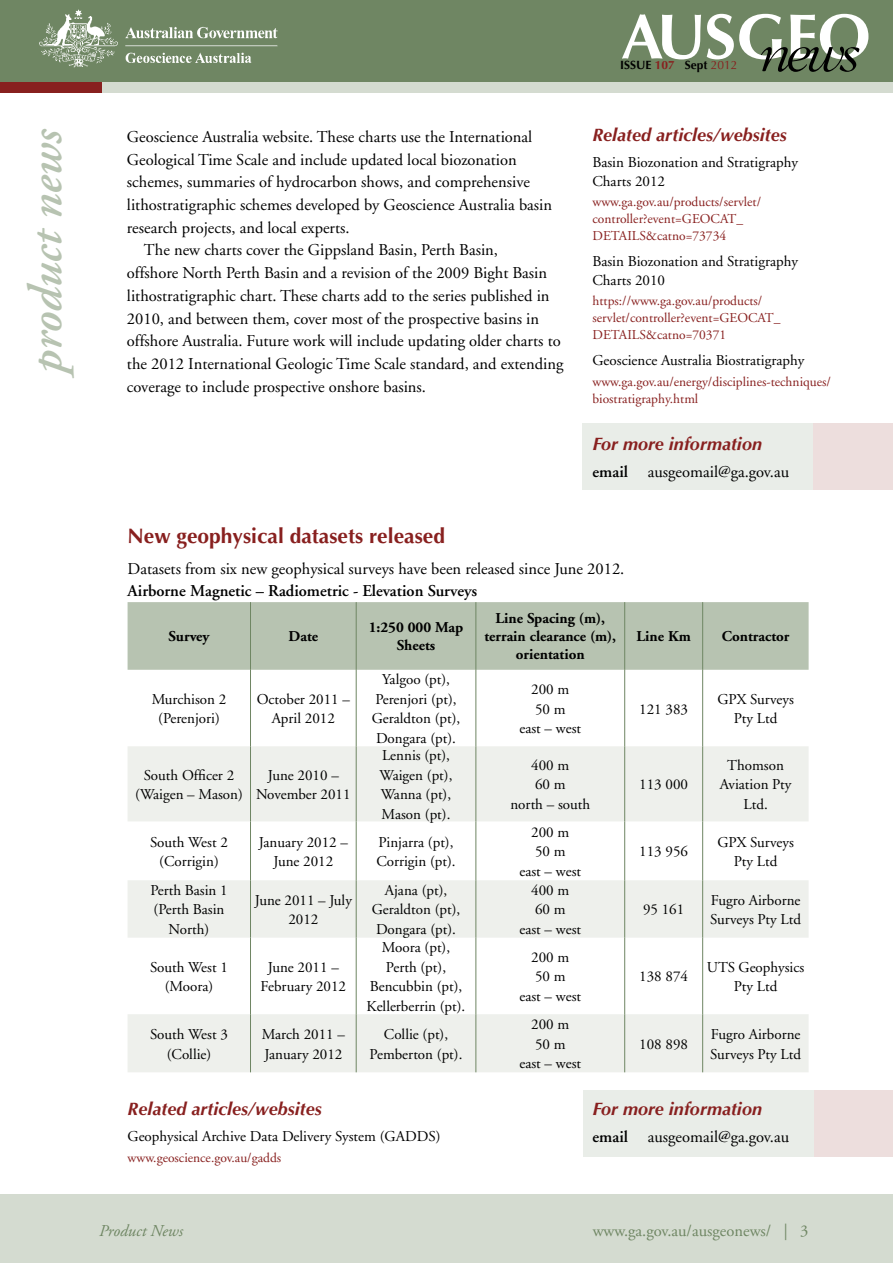
<style>
.page{position:relative;width:893px;height:1263px;background:#fff}
.page>*{position:absolute;margin:0;border:0;box-sizing:border-box;transform-origin:0 0}
.t1{font:italic 600 48px "Adobe Garamond";color:#b7c3b1}
.t2{font:700 21px "Optima";color:#88201f}
.t3{font:italic 700 18px "Optima";color:#88201f}
.t4{font:16.5px "Adobe Garamond";color:#000}
.t5{font:600 16.5px "Adobe Garamond";color:#000}
.t6{font:16.5px "Adobe Garamond";color:#6f8663}
.t7{font:italic 16.5px "Adobe Garamond";color:#6f8663}
.t8{font:15px/19.5px "Adobe Garamond";color:#000;text-align:center}
.t9{font:700 15px/18px "Adobe Garamond";color:#000;text-align:center}
.t10{font:13.5px/16.6px "Adobe Garamond";color:#88201f}
.t11{font:700 12px "Optima";color:#000}
.s1{color:#88201f}
.s2{font-weight:400;color:#88201f}
.s3{font-weight:600}
.s4{font-style:inherit}
</style>
<div class="page">
<div style="left:0;top:13px;width:893px;height:80px;background:#d4dbd0"></div>
<div style="left:0;top:11px;width:102px;height:82px;background:#88201f"></div>
<div style="left:0;top:0;width:893px;height:82px;background:#6f8663"></div>
<div style="left:0;top:1195px;width:893px;height:68px;background:#d4dbd0"></div>
<svg style="left:622px;top:14px;width:79px;height:45px"></svg>
<svg style="left:707px;top:14px;width:161px;height:58px"></svg>
<img style="left:39px;top:9px;width:239px;height:59px">
<div style="left:583px;top:423px;width:310px;height:67px;background:#e9ede8"></div>
<div style="left:814px;top:423px;width:79px;height:67px;background:#eddedd"></div>
<div style="left:128px;top:602px;width:681px;height:68px;background:#b7c3b1"></div>
<svg style="left:128px;top:746px;width:681px;height:326px;fill:#eef0ec"></svg>
<hr style="left:250px;top:602px;width:1px;height:68px;background:#6f8663">
<hr style="left:356px;top:602px;width:1px;height:68px;background:#6f8663">
<hr style="left:476px;top:602px;width:1px;height:68px;background:#6f8663">
<hr style="left:624px;top:602px;width:1px;height:68px;background:#6f8663">
<hr style="left:702px;top:602px;width:1px;height:68px;background:#6f8663">
<hr style="left:250px;top:670px;width:1px;height:76px;background:#6f8663">
<hr style="left:356px;top:670px;width:1px;height:76px;background:#6f8663">
<hr style="left:476px;top:670px;width:1px;height:76px;background:#6f8663">
<hr style="left:624px;top:670px;width:1px;height:76px;background:#6f8663">
<hr style="left:702px;top:670px;width:1px;height:76px;background:#6f8663">
<hr style="left:250px;top:746px;width:1px;height:75px;background:#6f8663">
<hr style="left:356px;top:746px;width:1px;height:75px;background:#6f8663">
<hr style="left:476px;top:746px;width:1px;height:75px;background:#6f8663">
<hr style="left:624px;top:746px;width:1px;height:75px;background:#6f8663">
<hr style="left:702px;top:746px;width:1px;height:75px;background:#6f8663">
<hr style="left:250px;top:821px;width:1px;height:59px;background:#6f8663">
<hr style="left:356px;top:821px;width:1px;height:59px;background:#6f8663">
<hr style="left:476px;top:821px;width:1px;height:59px;background:#6f8663">
<hr style="left:624px;top:821px;width:1px;height:59px;background:#6f8663">
<hr style="left:702px;top:821px;width:1px;height:59px;background:#6f8663">
<hr style="left:250px;top:880px;width:1px;height:58px;background:#6f8663">
<hr style="left:356px;top:880px;width:1px;height:58px;background:#6f8663">
<hr style="left:476px;top:880px;width:1px;height:58px;background:#6f8663">
<hr style="left:624px;top:880px;width:1px;height:58px;background:#6f8663">
<hr style="left:702px;top:880px;width:1px;height:58px;background:#6f8663">
<hr style="left:250px;top:938px;width:1px;height:76px;background:#6f8663">
<hr style="left:356px;top:938px;width:1px;height:76px;background:#6f8663">
<hr style="left:476px;top:938px;width:1px;height:76px;background:#6f8663">
<hr style="left:624px;top:938px;width:1px;height:76px;background:#6f8663">
<hr style="left:702px;top:938px;width:1px;height:76px;background:#6f8663">
<hr style="left:250px;top:1014px;width:1px;height:58px;background:#6f8663">
<hr style="left:356px;top:1014px;width:1px;height:58px;background:#6f8663">
<hr style="left:476px;top:1014px;width:1px;height:58px;background:#6f8663">
<hr style="left:624px;top:1014px;width:1px;height:58px;background:#6f8663">
<hr style="left:702px;top:1014px;width:1px;height:58px;background:#6f8663">
<div style="left:584px;top:1090px;width:309px;height:67px;background:#e9ede8"></div>
<div style="left:815px;top:1090px;width:78px;height:67px;background:#eddedd"></div>
<h1 class="t1" style="left:20px;top:373px;width:246px;rotate:-90deg">product news</h1>
<p class="t4" style="left:127px;top:128px;width:407px">Geoscience Australia website. These charts use the International</p>
<p class="t4" style="left:127px;top:150px;width:391px">Geological Time Scale and include updated local biozonation</p>
<p class="t4" style="left:127px;top:173px;width:404px">schemes, summaries of hydrocarbon shows, and comprehensive</p>
<p class="t4" style="left:127px;top:196px;width:427px">lithostratigraphic schemes developed by Geoscience Australia basin</p>
<p class="t4" style="left:127px;top:219px;width:224px">research projects, and local experts.</p>
<p class="t4" style="left:144px;top:241px;width:356px">The new charts cover the Gippsland Basin, Perth Basin,</p>
<p class="t4" style="left:127px;top:264px;width:422px">offshore North Perth Basin and a revision of the 2009 Bight Basin</p>
<p class="t4" style="left:127px;top:287px;width:424px">lithostratigraphic chart. These charts add to the series published in</p>
<p class="t4" style="left:127px;top:310px;width:414px">2010, and between them, cover most of the prospective basins in</p>
<p class="t4" style="left:127px;top:332px;width:435px">offshore Australia. Future work will include updating older charts to</p>
<p class="t4" style="left:127px;top:355px;width:438px">the 2012 International Geologic Time Scale standard, and extending</p>
<p class="t4" style="left:127px;top:378px;width:301px">coverage to include prospective onshore basins.</p>
<p class="t11" style="left:620px;top:58px;width:119px">issue <span class="s1">107</span> Sept <span class="s2">2012</span></p>
<p class="t3" style="left:592px;top:124px;width:196px">Related articles/websites</p>
<p class="t8" style="left:592px;top:154px;width:207px;line-height:18.1px;text-align:left">Basin Biozonation and Stratigraphy<br>Charts 2012</p>
<p class="t10" style="left:592px;top:194px;width:170px">www.ga.gov.au/products/servlet/ controller?event=GEOCAT_<br>DETAILS&amp;catno=73734</p>
<p class="t8" style="left:592px;top:253px;width:207px;line-height:18.1px;text-align:left">Basin Biozonation and Stratigraphy<br>Charts 2010</p>
<p class="t10" style="left:592px;top:293px;width:190px">https://www.ga.gov.au/products/ servlet/controller?event=GEOCAT_<br>DETAILS&amp;catno=70371</p>
<p class="t8" style="left:592px;top:351px;width:213px">Geoscience Australia Biostratigraphy</p>
<p class="t10" style="left:592px;top:374px;width:240px">www.ga.gov.au/energy/disciplines-techniques/ biostratigraphy.html</p>
<p class="t3" style="left:592px;top:433px;width:171px">For more information</p>
<p class="t4" style="left:592px;top:463px;width:198px"><span class="s3">email</span> ausgeomail@ga.gov.au</p>
<h2 class="t2" style="left:128px;top:523px;width:319px">New geophysical datasets released</h2>
<p class="t4" style="left:128px;top:560px;width:498px">Datasets from six new geophysical surveys have been released since June 2012.</p>
<p class="t5" style="left:128px;top:582px;width:351px">Airborne Magnetic – Radiometric - Elevation Surveys</p>
<p class="t9" style="left:169px;top:628px;width:42px">Survey</p>
<p class="t9" style="left:289px;top:628px;width:31px">Date</p>
<p class="t9" style="left:369px;top:619px;width:96px">1:250 000 Map<br>Sheets</p>
<p class="t9" style="left:484px;top:610px;width:133px">Line Spacing (m), terrain clearance (m), orientation</p>
<p class="t8" style="left:152px;top:690px;width:76px">Murchison 2 (Perenjori)</p>
<p class="t8" style="left:257px;top:690px;width:95px">October 2011 –<br>April 2012</p>
<p class="t8" style="left:135px;top:765px;width:109px">South Officer 2 (Waigen – Mason)</p>
<p class="t8" style="left:256px;top:765px;width:96px">June 2010 –<br>November 2011</p>
<p class="t8" style="left:372px;top:670px;width:90px">Yalgoo (pt),<br>Perenjori (pt),<br>Geraldton (pt),<br>Dongara (pt).</p>
<p class="t8" style="left:519px;top:680px;width:63px">200 m<br>50 m<br>east – west</p>
<p class="t8" style="left:380px;top:746px;width:74px;text-align:left">Lennis (pt),<br>Waigen (pt),<br>Wanna (pt),<br>Mason (pt).</p>
<p class="t8" style="left:510px;top:756px;width:81px">400 m<br>60 m<br>north – south</p>
<p class="t8" style="left:150px;top:832px;width:79px">South West 2 (Corrigin)</p>
<p class="t8" style="left:259px;top:832px;width:91px">January 2012 –<br>June 2012</p>
<p class="t8" style="left:376px;top:832px;width:81px;text-align:left">Pinjarra (pt),<br>Corrigin (pt).</p>
<p class="t8" style="left:519px;top:823px;width:63px">200 m<br>50 m<br>east – west</p>
<p class="t8" style="left:150px;top:881px;width:79px">Perth Basin 1 (Perth Basin<br>North)</p>
<p class="t8" style="left:255px;top:890px;width:99px">June 2011 – July<br>2012</p>
<p class="t8" style="left:372px;top:881px;width:90px">Ajana (pt),<br>Geraldton (pt),<br>Dongara (pt).</p>
<p class="t8" style="left:519px;top:881px;width:63px">400 m<br>60 m<br>east – west</p>
<p class="t8" style="left:150px;top:957px;width:79px">South West 1 (Moora)</p>
<p class="t8" style="left:261px;top:957px;width:87px">June 2011 –<br>February 2012</p>
<p class="t8" style="left:367px;top:938px;width:100px">Moora (pt),<br>Perth (pt),<br>Bencubbin (pt),<br>Kellerberrin (pt).</p>
<p class="t8" style="left:519px;top:948px;width:63px">200 m<br>50 m<br>east – west</p>
<p class="t8" style="left:150px;top:1025px;width:79px">South West 3 (Collie)</p>
<p class="t8" style="left:262px;top:1025px;width:85px;text-align:left">March 2011 –<br>January 2012</p>
<p class="t8" style="left:370px;top:1025px;width:94px">Collie (pt),<br>Pemberton (pt).</p>
<p class="t8" style="left:519px;top:1015px;width:63px">200 m<br>50 m<br>east – west</p>
<p class="t9" style="left:636px;top:628px;width:56px">Line Km</p>
<p class="t9" style="left:722px;top:628px;width:69px">Contractor</p>
<p class="t8" style="left:639px;top:699px;width:50px">121 383</p>
<p class="t8" style="left:717px;top:690px;width:78px">GPX Surveys<br>Pty Ltd</p>
<p class="t8" style="left:639px;top:775px;width:50px">113 000</p>
<p class="t8" style="left:720px;top:756px;width:73px">Thomson<br>Aviation Pty<br>Ltd.</p>
<p class="t8" style="left:639px;top:842px;width:50px">113 956</p>
<p class="t8" style="left:717px;top:832px;width:78px">GPX Surveys<br>Pty Ltd</p>
<p class="t8" style="left:643px;top:900px;width:43px">95 161</p>
<p class="t8" style="left:710px;top:890px;width:92px;text-align:left">Fugro Airborne<br>Surveys Pty Ltd</p>
<p class="t8" style="left:639px;top:967px;width:50px">138 874</p>
<p class="t8" style="left:707px;top:957px;width:99px">UTS Geophysics<br>Pty Ltd</p>
<p class="t8" style="left:639px;top:1035px;width:50px">108 898</p>
<p class="t8" style="left:710px;top:1025px;width:92px;text-align:left">Fugro Airborne<br>Surveys Pty Ltd</p>
<p class="t3" style="left:128px;top:1098px;width:196px">Related articles/websites</p>
<p class="t8" style="left:128px;top:1127px;width:315px">Geophysical Archive Data Delivery System (GADDS)</p>
<p class="t10" style="left:128px;top:1150px;width:155px">www.geoscience.gov.au/gadds</p>
<p class="t3" style="left:592px;top:1098px;width:171px">For more information</p>
<p class="t4" style="left:592px;top:1128px;width:198px"><span class="s3">email</span> ausgeomail@ga.gov.au</p>
<p class="t7" style="left:99px;top:1222px;width:85px">Product News</p>
<p class="t6" style="left:593px;top:1222px;width:217px">www.ga.gov.au/ausgeonews/ | <span class="s4">3</span></p>
</div>
